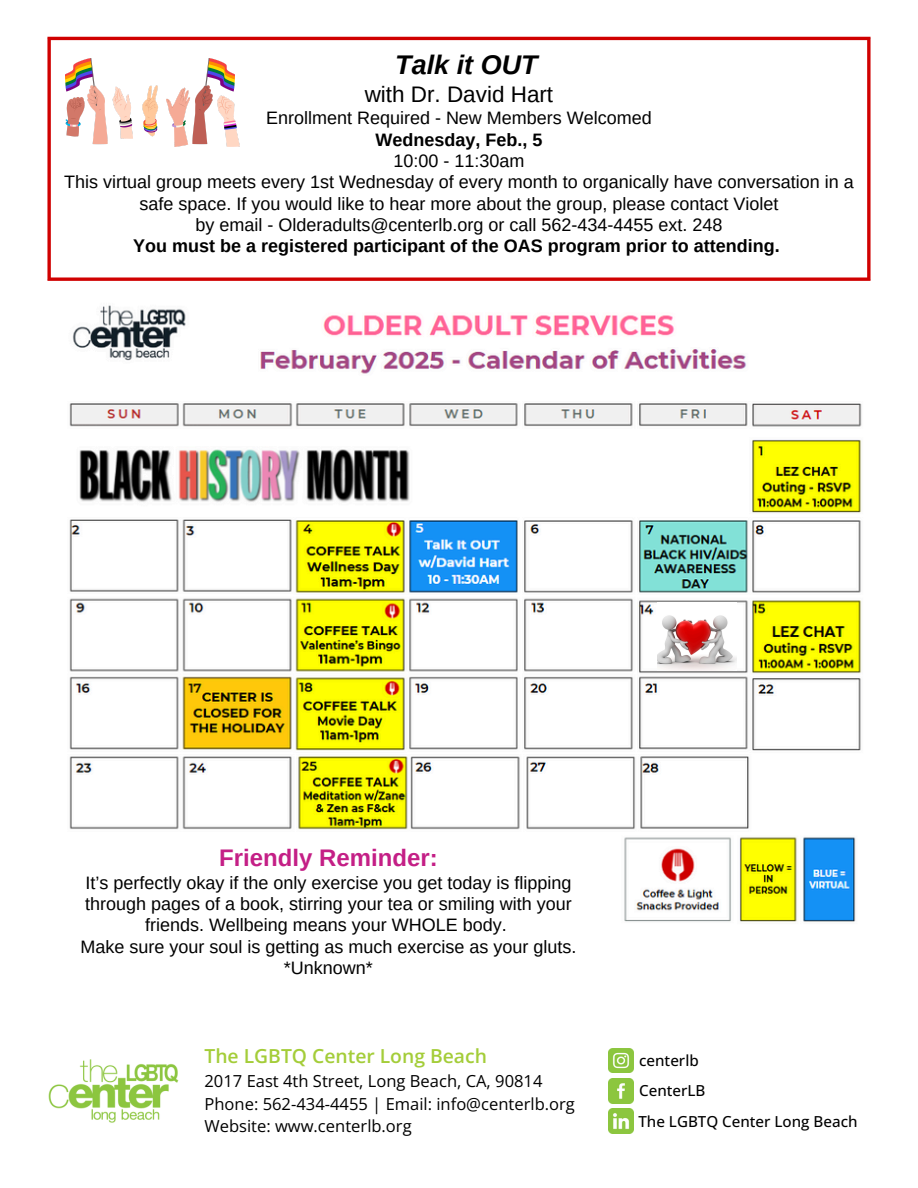
<style>
.page{position:relative;width:918px;height:1188px;background:#fff}
.page>*{position:absolute;margin:0;border:0;box-sizing:border-box;transform-origin:0 0}
.t1{font:italic 700 27px "Arimo";color:#000}
.t2{font:700 24px "Arimo";color:#c41f86}
.t3{font:22.5px "Arimo";color:#000}
.t4{font:600 19.35px "Open Sans";color:#a4cd39}
.t5{font:18px/21.3px "Arimo";color:#000;text-align:center}
.t6{font:700 18px "Arimo";color:#000}
.t7{font:16.5px "Open Sans";color:#000}
.t8{font:500 15.15px "Open Sans";color:#000}
</style>
<div class="page">
<svg style="left:47px;top:40px;width:4px;height:237px"></svg>
<svg style="left:867px;top:40px;width:4px;height:237px"></svg>
<hr style="left:47px;top:37px;width:824px;height:3px;background:#d00000">
<svg style="left:47px;top:277px;width:824px;height:4px;background:#d62727"></svg>
<img style="left:608px;top:1079px;width:25px;height:24px">
<img style="left:608px;top:1048px;width:25px;height:25px">
<img style="left:608px;top:1109px;width:25px;height:25px">
<img style="left:65px;top:59px;width:175px;height:87px">
<img style="left:48px;top:1059px;width:131px;height:64px">
<img style="left:69px;top:305px;width:793px;height:617px">
<img style="left:658px;top:603px;width:78px;height:67px">
<p class="t1" style="left:395px;top:49px;width:144px">Talk it OUT</p>
<p class="t3" style="left:365px;top:81px;width:190px">with Dr. David Hart</p>
<p class="t5" style="left:266px;top:107px;width:387px">Enrollment Required - New Members Welcomed</p>
<p class="t6" style="left:376px;top:129px;width:168px">Wednesday, Feb., 5</p>
<p class="t5" style="left:394px;top:150px;width:132px">10:00 - 11:30am</p>
<p class="t5" style="left:64px;top:171px;width:791px">This virtual group meets every 1st Wednesday of every month to organically have conversation in a safe space. If you would like to hear more about the group, please contact Violet</p>
<p class="t5" style="left:195px;top:214px;width:529px">by email - Olderadults@centerlb.org or call 562-434-4455 ext. 248</p>
<p class="t6" style="left:133px;top:236px;width:648px">You must be a registered participant of the OAS program prior to attending.</p>
<p class="t2" style="left:219px;top:844px;width:220px">Friendly Reminder:</p>
<p class="t5" style="left:85px;top:872px;width:488px">It’s perfectly okay if the only exercise you get today is flipping through pages of a book, stirring your tea or smiling with your friends. Wellbeing means your WHOLE body.</p>
<p class="t5" style="left:81px;top:936px;width:497px">Make sure your soul is getting as much exercise as your gluts.</p>
<p class="t5" style="left:284px;top:957px;width:90px">*Unknown*</p>
<p class="t4" style="left:204px;top:1042px;width:284px">The LGBTQ Center Long Beach</p>
<p class="t7" style="left:204px;top:1070px;width:340px">2017 East 4th Street, Long Beach, CA, 90814</p>
<p class="t7" style="left:204px;top:1092px;width:372px">Phone: 562-434-4455 | Email: info@centerlb.org</p>
<p class="t7" style="left:204px;top:1115px;width:209px">Website: www.centerlb.org</p>
<p class="t8" style="left:639px;top:1050px;width:61px">centerlb</p>
<p class="t8" style="left:639px;top:1080px;width:68px">CenterLB</p>
<p class="t8" style="left:638px;top:1110px;width:221px">The LGBTQ Center Long Beach</p>
</div>
